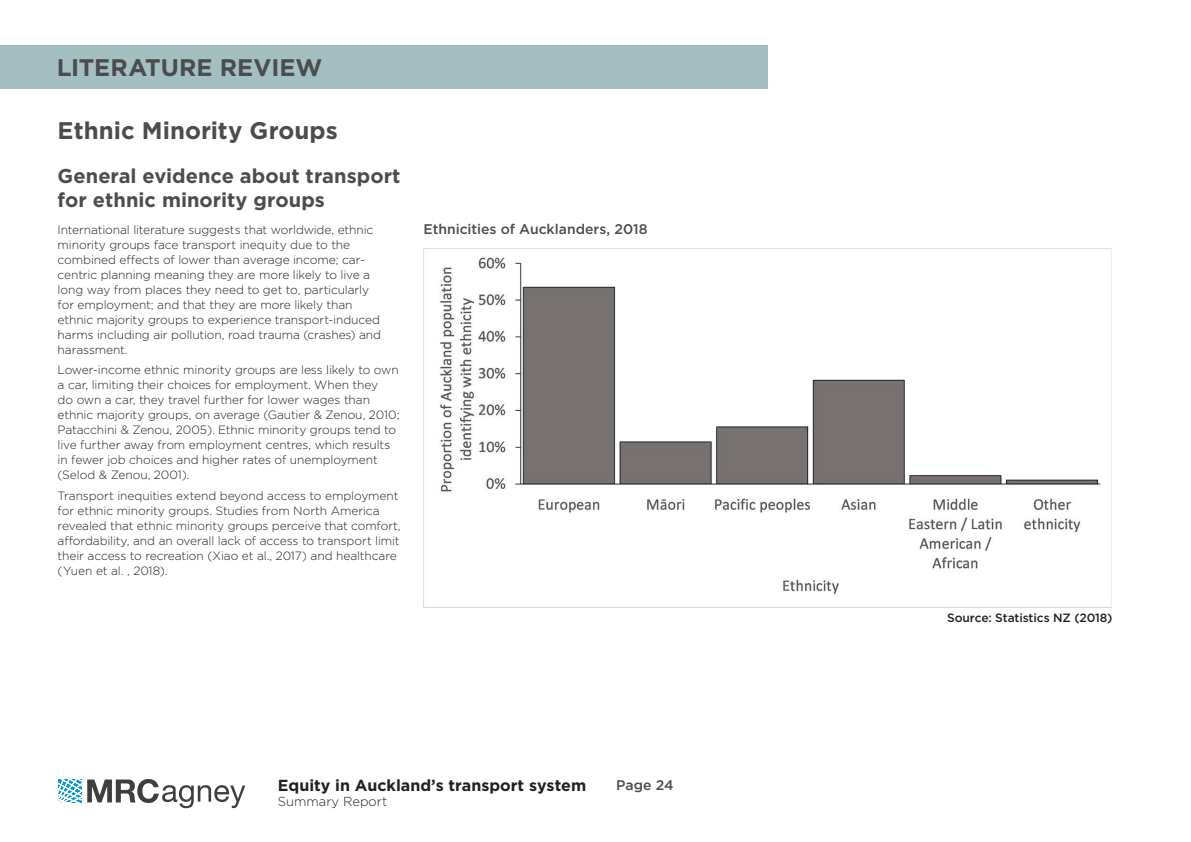
<style>
.page{position:relative;width:1191px;height:842px;background:#fff}
.page>*{position:absolute;margin:0;border:0;box-sizing:border-box;transform-origin:0 0}
.Section_Heading{font:700 24px "Gotham";color:#4b4c4d}
.Sub_Heading_1{font:700 20px/24px "Gotham";color:#4b4c4d}
.t1{font:700 16px "Gotham";color:#231f20}
.Sub_Heading_2{font:500 14px "Gotham";color:#4b4c4d}
.t2{font:300 13px "Gotham";color:#231f20}
.Body{font:300 12px/15px "Gotham";letter-spacing:-.01em;color:#231f20}
.Quote_attribution{font:500 12px "Gotham";letter-spacing:-.01em;color:#231f20}
</style>
<div class="page">
<svg style="left:58px;top:779px;width:187px;height:29px"></svg>
<img style="left:424px;top:256px;width:687px;height:352px">
<div style="left:0;top:45px;width:767px;height:44px;background:#a3bfbf"></div>
<h1 class="Section_Heading" style="left:57px;top:54px;width:267px">LITERATURE REVIEW</h1>
<p class="Section_Heading" style="left:58px;top:117px;width:282px">Ethnic Minority Groups</p>
<p class="Sub_Heading_1" style="left:58px;top:164px;width:344px">General evidence about transport for ethnic minority groups</p>
<p class="Body" style="left:58px;top:222px;width:325px">International literature suggests that worldwide, ethnic minority groups face transport inequity due to the combined effects of lower than average income; car&shy;centric planning meaning they are more likely to live a long way from places they need to get to, particularly for employment; and that they are more likely than ethnic majority groups to experience transport-induced harms including air pollution, road trauma (crashes) and harassment.</p>
<p class="Body" style="left:58px;top:362px;width:343px">Lower-income ethnic minority groups are less likely to own a car, limiting their choices for employment. When they<br>do own a car, they travel further for lower wages than ethnic majority groups, on average (Gautier &amp; Zenou, 2010; Patacchini &amp; Zenou, 2005). Ethnic minority groups tend to live further away from employment centres, which results in fewer job choices and higher rates of unemployment (Selod &amp; Zenou, 2001).</p>
<p class="Body" style="left:58px;top:488px;width:344px">Transport inequities extend beyond access to employment for ethnic minority groups. Studies from North America revealed that ethnic minority groups perceive that comfort, affordability, and an overall lack of access to transport limit their access to recreation (Xiao et al., 2017) and healthcare (Yuen et al. , 2018).</p>
<p class="Sub_Heading_2" style="left:423px;top:220px;width:226px">Ethnicities of Aucklanders, 2018</p>
<h3 class="t1" style="left:278px;top:776px;width:310px">Equity in Auckland’s transport system</h3>
<p class="t2" style="left:278px;top:793px;width:111px">Summary Report</p>
<p class="Sub_Heading_2" style="left:616px;top:776px;width:59px">Page 24</p>
<p class="Quote_attribution" style="left:947px;top:610px;width:167px">Source: Statistics NZ (2018)</p>
</div>
